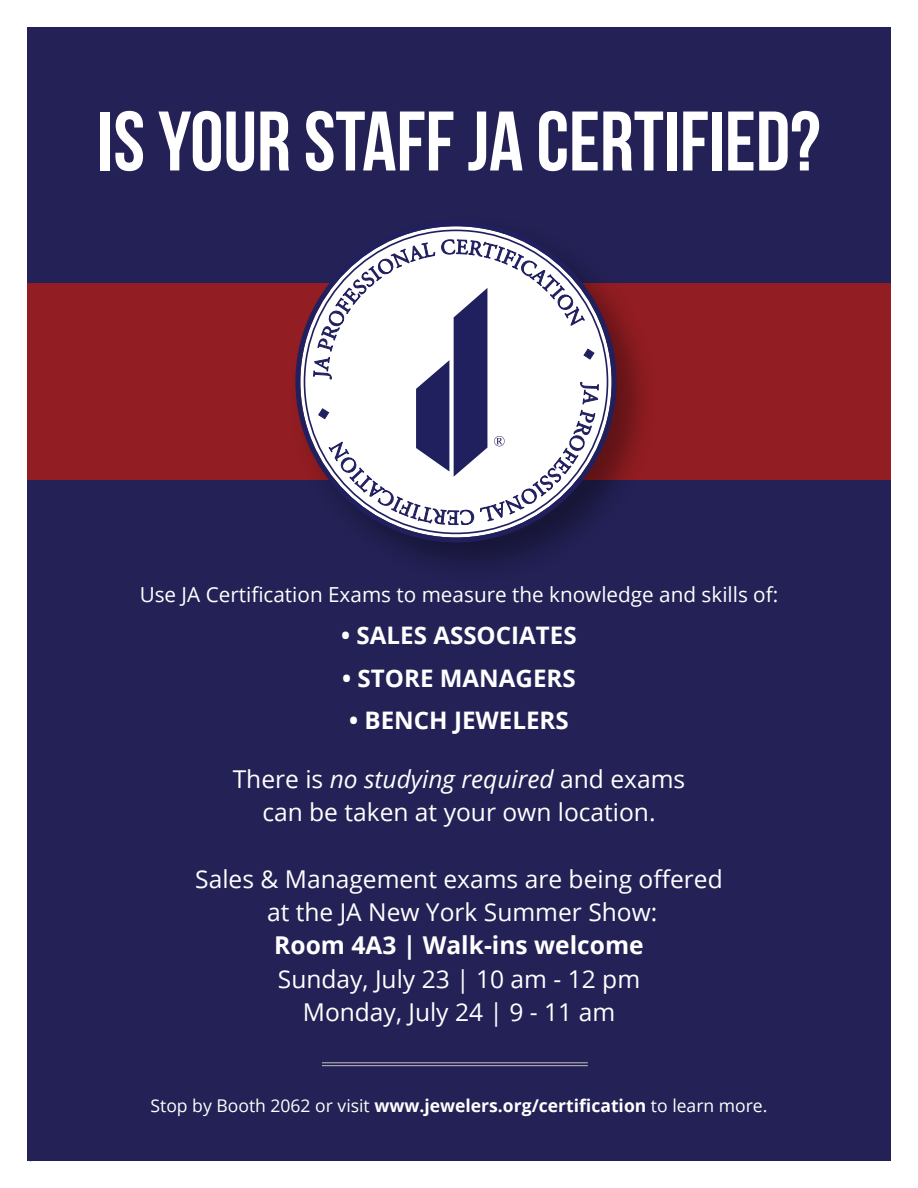
<style>
.page{position:relative;width:918px;height:1188px;background:#fff}
.page>*{position:absolute;margin:0;border:0;box-sizing:border-box;transform-origin:0 0}
.t1{font:700 84.3px "Bebas Neue";color:#fff}
.t2{font:24.6px/33.3px "Open Sans";color:#fff;text-align:center}
.t3{font:700 24.6px "Open Sans";color:#fff}
.t4{font:700 24.15px "Open Sans";color:#fff}
.t5{font:20.7px "Open Sans";color:#fff}
.t6{font:17.55px "Open Sans";color:#fff}
.s1{font-style:italic}
.s2{font-weight:700}
</style>
<div class="page">
<div style="left:27px;top:27px;width:864px;height:1134px;background:#232155"></div>
<div style="left:27px;top:284px;width:864px;height:196px;background:#921d22"></div>
<div style="left:288px;top:214px;width:370px;height:370px;background:#000;opacity:.35"></div>
<svg style="left:300px;top:226px;width:312px;height:312px;background:#cecdda"></svg>
<svg style="left:313px;top:240px;width:285px;height:286px;background:#c0bfcf"></svg>
<hr style="left:322px;top:1063px;width:266px;height:1px;background:#c3c0bf">
<hr style="left:322px;top:1065px;width:266px;height:1px;background:#c3c0bf">
<h1 class="t1" style="left:97px;top:95px;width:725px">IS YOUR STAFF JA CERTIFIED?</h1>
<p class="t5" style="left:140px;top:580px;width:640px">Use JA Certification Exams to measure the knowledge and skills of:</p>
<p class="t4" style="left:341px;top:619px;width:237px">• SALES ASSOCIATES</p>
<p class="t4" style="left:342px;top:661px;width:235px">• STORE MANAGERS</p>
<p class="t4" style="left:349px;top:704px;width:221px">• BENCH JEWELERS</p>
<p class="t2" style="left:233px;top:761px;width:454px">There is <span class="s1">no studying required</span> and exams can be taken at your own location.</p>
<p class="t2" style="left:195px;top:861px;width:529px">Sales &amp; Management exams are being offered at the JA New York Summer Show:</p>
<p class="t3" style="left:274px;top:928px;width:371px">Room 4A3 | Walk-ins welcome</p>
<p class="t2" style="left:278px;top:962px;width:364px">Sunday, July 23 | 10 am - 12 pm<br>Monday, July 24 | 9 - 11 am</p>
<p class="t6" style="left:151px;top:1094px;width:618px">Stop by Booth 2062 or visit <span class="s2">www.jewelers.org/certification</span> to learn more.</p>
</div>
